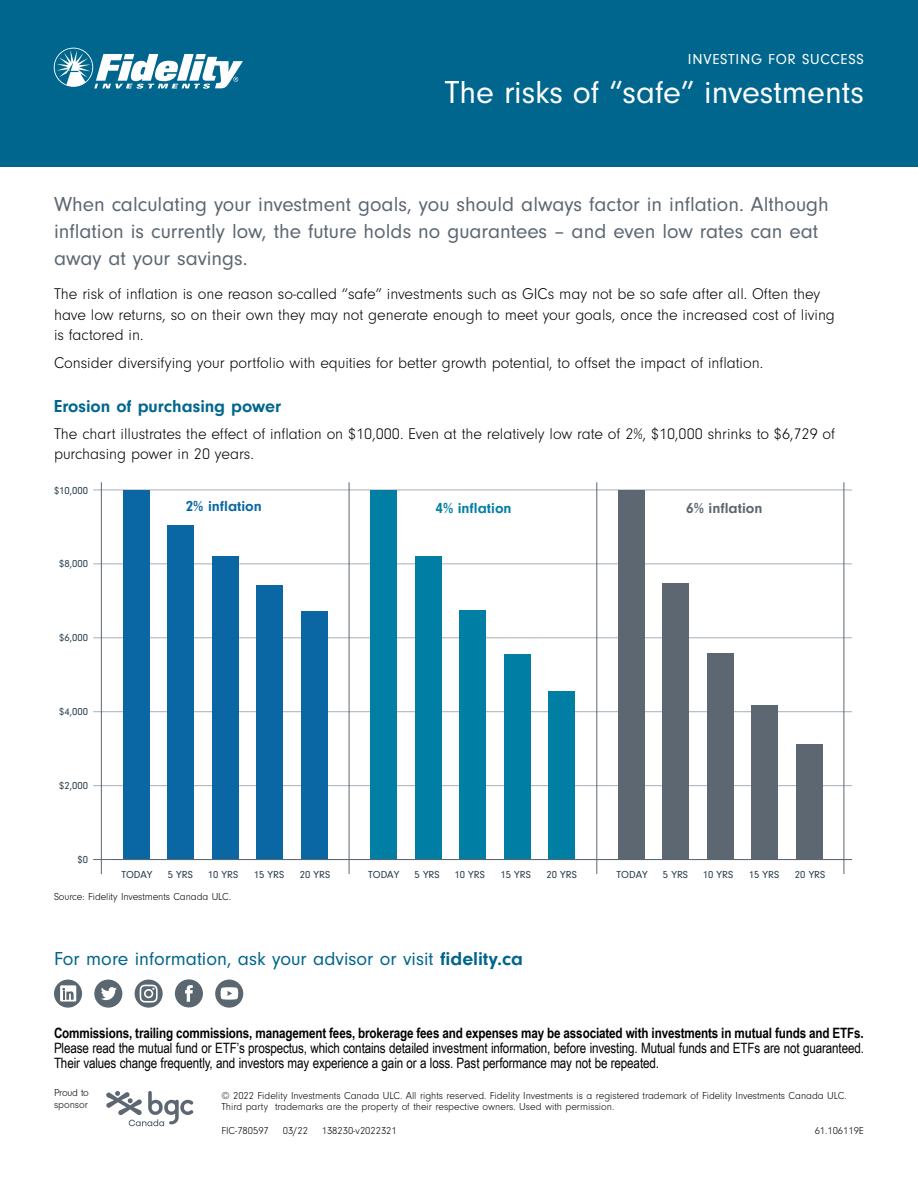
<style>
.page{position:relative;width:918px;height:1188px;background:#fff}
.page>*{position:absolute;margin:0;border:0;box-sizing:border-box;transform-origin:0 0}
.t1{font:33px "Neuzeit Gro";color:#fff}
.t2{font:21px/27px "Neuzeit Gro";color:#5d6771}
.t3{font:19.5px "Neuzeit Gro";color:#00668e}
.t4{font:700 18px "Neuzeit Gro";color:#00668e}
.t5{font:300 16.2px/20.2px "Neuzeit Gro";color:#000}
.t6{font:700 15.15px "Neuzeit Gro";color:#0b67a3}
.t7{font:700 15.15px "Neuzeit Gro";color:#007ea4}
.t8{font:700 15.15px "Neuzeit Gro";color:#5d6771}
.t9{font:15px "Neuzeit Gro";letter-spacing:.05em;color:#fff}
.t10{font:14.25px/15px "Arial Narrow";letter-spacing:-.01em;color:#000}
.t11{font:700 14.25px "Arial Narrow";letter-spacing:-.01em;color:#000}
.t12{font:300 10.5px/11.2px "Neuzeit Gro";color:#000}
.t13{font:10.5px "Neuzeit Gro";color:#253948}
.s1{font-weight:700}
</style>
<div class="page">
<div style="left:0;top:0;width:918px;height:166px;background:#00668e"></div>
<svg style="left:54px;top:48px;width:189px;height:41px"></svg>
<hr style="left:93px;top:785px;width:759px;height:1px;background:#a4afb9">
<hr style="left:93px;top:711px;width:759px;height:1px;background:#a4afb9">
<hr style="left:93px;top:637px;width:759px;height:1px;background:#a4afb9">
<hr style="left:93px;top:563px;width:759px;height:1px;background:#a4afb9">
<hr style="left:93px;top:490px;width:759px;height:1px;background:#a4afb9">
<div style="left:301px;top:611px;width:27px;height:249px;background:#0b67a3"></div>
<div style="left:548px;top:691px;width:27px;height:169px;background:#007ea4"></div>
<div style="left:796px;top:744px;width:27px;height:116px;background:#5d6771"></div>
<div style="left:256px;top:585px;width:27px;height:275px;background:#0b67a3"></div>
<div style="left:504px;top:654px;width:27px;height:206px;background:#007ea4"></div>
<div style="left:751px;top:705px;width:27px;height:155px;background:#5d6771"></div>
<div style="left:212px;top:556px;width:26px;height:304px;background:#0b67a3"></div>
<div style="left:459px;top:610px;width:27px;height:250px;background:#007ea4"></div>
<div style="left:707px;top:653px;width:27px;height:207px;background:#5d6771"></div>
<div style="left:167px;top:525px;width:27px;height:335px;background:#0b67a3"></div>
<div style="left:415px;top:556px;width:26px;height:304px;background:#007ea4"></div>
<div style="left:662px;top:583px;width:27px;height:277px;background:#5d6771"></div>
<div style="left:123px;top:490px;width:26px;height:370px;background:#0b67a3"></div>
<div style="left:370px;top:490px;width:27px;height:370px;background:#007ea4"></div>
<div style="left:618px;top:490px;width:26px;height:370px;background:#5d6771"></div>
<hr style="left:93px;top:859px;width:759px;height:1px;background:#5d6771">
<hr style="left:844px;top:482px;width:1px;height:392px;background:#5d6771">
<hr style="left:101px;top:482px;width:1px;height:392px;background:#5d6771">
<hr style="left:349px;top:482px;width:1px;height:392px;background:#5d6771">
<hr style="left:596px;top:482px;width:1px;height:392px;background:#5d6771">
<svg style="left:54px;top:980px;width:28px;height:28px"></svg>
<svg style="left:94px;top:980px;width:28px;height:28px"></svg>
<svg style="left:175px;top:979px;width:28px;height:28px"></svg>
<svg style="left:215px;top:980px;width:28px;height:28px"></svg>
<svg style="left:135px;top:980px;width:28px;height:28px"></svg>
<svg style="left:106px;top:1091px;width:87px;height:35px"></svg>
<p class="t9" style="left:688px;top:51px;width:178px">INVESTING FOR SUCCESS</p>
<h1 class="t1" style="left:445px;top:74px;width:421px">The risks of “safe” investments</h1>
<p class="t2" style="left:54px;top:191px;width:776px">When calculating your investment goals, you should always factor in inflation. Although inflation is currently low, the future holds no guarantees – and even low rates can eat away at your savings.</p>
<p class="t5" style="left:54px;top:284px;width:783px">The risk of inflation is one reason so-called “safe” investments such as GICs may not be so safe after all. Often they have low returns, so on their own they may not generate enough to meet your goals, once the increased cost of living is factored in.</p>
<p class="t5" style="left:54px;top:353px;width:711px">Consider diversifying your portfolio with equities for better growth potential, to offset the impact of inflation.</p>
<p class="t4" style="left:54px;top:396px;width:229px">Erosion of purchasing power</p>
<p class="t5" style="left:54px;top:424px;width:783px">The chart illustrates the effect of inflation on $10,000. Even at the relatively low rate of 2%, $10,000 shrinks to $6,729 of purchasing power in 20 years.</p>
<p class="t13" style="left:54px;top:484px;width:36px">$10,000</p>
<p class="t13" style="left:59px;top:558px;width:30px">$8,000</p>
<p class="t13" style="left:59px;top:632px;width:30px">$6,000</p>
<p class="t13" style="left:59px;top:706px;width:30px">$4,000</p>
<p class="t13" style="left:59px;top:780px;width:30px">$2,000</p>
<p class="t13" style="left:78px;top:854px;width:12px">$0</p>
<p class="t6" style="left:186px;top:498px;width:78px">2% inflation</p>
<p class="t7" style="left:435px;top:499px;width:78px">4% inflation</p>
<p class="t8" style="left:686px;top:499px;width:78px">6% inflation</p>
<p class="t13" style="left:121px;top:869px;width:33px">TODAY</p>
<p class="t13" style="left:168px;top:869px;width:27px">5 YRS</p>
<p class="t13" style="left:208px;top:869px;width:32px">10 YRS</p>
<p class="t13" style="left:254px;top:869px;width:32px">15 YRS</p>
<p class="t13" style="left:300px;top:869px;width:32px">20 YRS</p>
<p class="t13" style="left:368px;top:869px;width:33px">TODAY</p>
<p class="t13" style="left:415px;top:869px;width:27px">5 YRS</p>
<p class="t13" style="left:455px;top:869px;width:32px">10 YRS</p>
<p class="t13" style="left:501px;top:869px;width:32px">15 YRS</p>
<p class="t13" style="left:547px;top:869px;width:32px">20 YRS</p>
<p class="t13" style="left:617px;top:869px;width:33px">TODAY</p>
<p class="t13" style="left:663px;top:869px;width:27px">5 YRS</p>
<p class="t13" style="left:703px;top:869px;width:32px">10 YRS</p>
<p class="t13" style="left:749px;top:869px;width:32px">15 YRS</p>
<p class="t13" style="left:795px;top:869px;width:32px">20 YRS</p>
<p class="t12" style="left:54px;top:891px;width:179px">Source: Fidelity Investments Canada ULC.</p>
<p class="t3" style="left:54px;top:948px;width:470px">For more information, ask your advisor or visit <span class="s1">fidelity.ca</span></p>
<p class="t11" style="left:54px;top:1022px;width:811px">Commissions, trailing commissions, management fees, brokerage fees and expenses may be associated with investments in mutual funds and ETFs.</p>
<p class="t10" style="left:54px;top:1040px;width:812px">Please read the mutual fund or ETF’s prospectus, which contains detailed investment information, before investing. Mutual funds and ETFs are not guaranteed.<br>Their values change frequently, and investors may experience a gain or a loss. Past performance may not be repeated.</p>
<p class="t12" style="left:54px;top:1087px;width:36px">Proud to sponsor</p>
<p class="t12" style="left:221px;top:1090px;width:627px">© 2022 Fidelity Investments Canada ULC. All rights reserved. Fidelity Investments is a registered trademark of Fidelity Investments Canada ULC.<br>Third party trademarks are the property of their respective owners. Used with permission.</p>
<p class="t12" style="left:221px;top:1125px;width:49px">FIC-780597</p>
<p class="t12" style="left:283px;top:1125px;width:27px">03/22</p>
<p class="t12" style="left:322px;top:1125px;width:77px">138230-v2022321</p>
<p class="t12" style="left:815px;top:1125px;width:51px">61.106119E</p>
</div>
